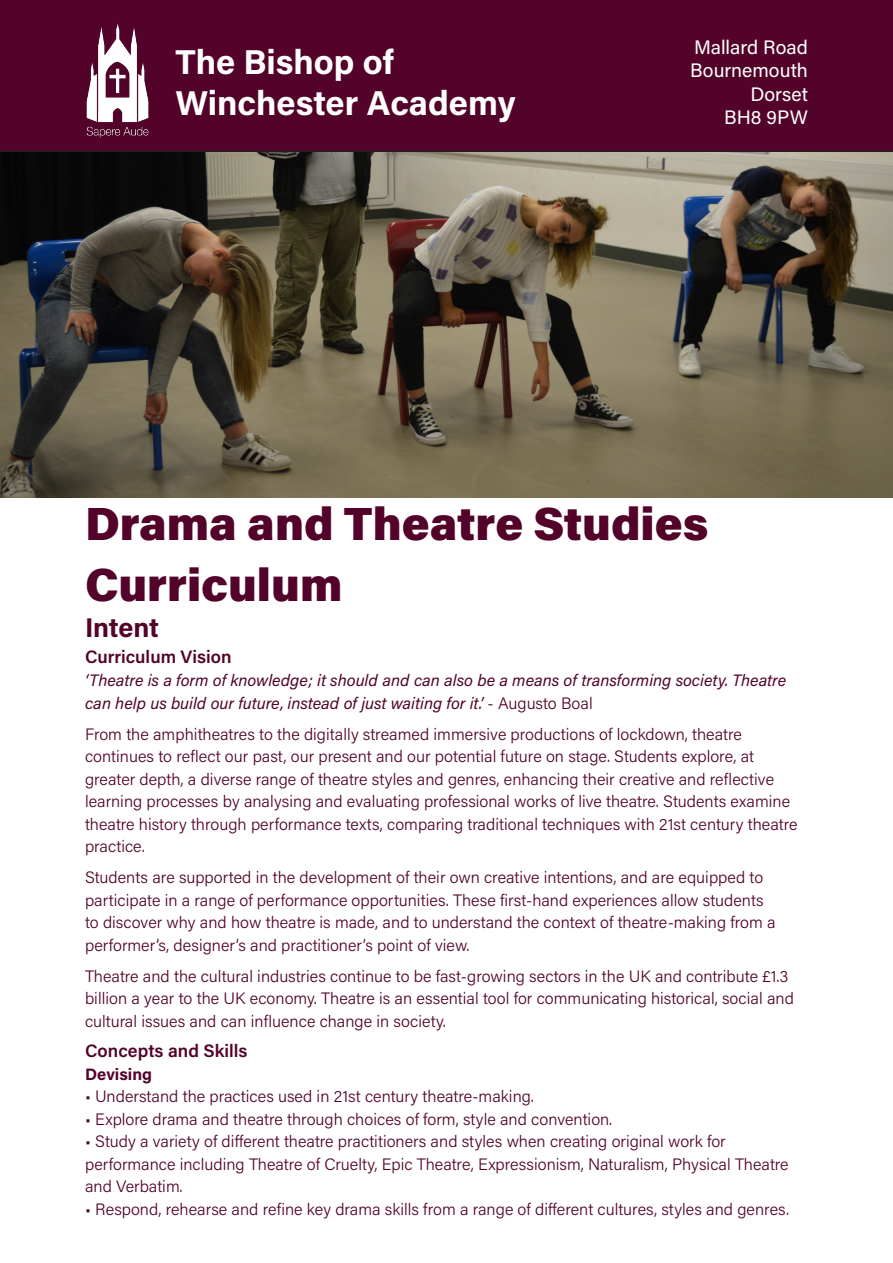
<style>
.page{position:relative;width:893px;height:1263px;background:#fff}
.page>*{position:absolute;margin:0;border:0;box-sizing:border-box;transform-origin:0 0}
.t1{font:46.5px/61.2px "Acumin Variable Concept";letter-spacing:.09em;color:#530329}
.t2{font:34.5px "Acumin Variable Concept";letter-spacing:.05em;color:#fff}
.t3{font:27px "Acumin Variable Concept";letter-spacing:.05em;color:#530329}
.t4{font:19.5px "Acumin Variable Concept";letter-spacing:.02em;color:#fff}
.t5{font:18px "Acumin Variable Concept";letter-spacing:.04em;color:#530329}
.t6{font:16.5px/22.5px "Acumin Variable Concept";letter-spacing:.01em;color:#530329}
.t7{font:16.5px "Acumin Variable Concept";letter-spacing:.06em;color:#530329}
</style>
<div class="page">
<div style="left:0;top:0;width:893px;height:152px;background:#530329"></div>
<img style="left:60px;top:21px;width:115px;height:122px">
<img style="left:0;top:152px;width:893px;height:346px">
<p class="t2" style="left:175px;top:38px;width:218px">The Bishop of</p>
<p class="t2" style="left:175px;top:80px;width:340px">Winchester Academy</p>
<p class="t4" style="left:694px;top:34px;width:115px">Mallard Road</p>
<p class="t4" style="left:690px;top:57px;width:119px">Bournemouth</p>
<p class="t4" style="left:750px;top:81px;width:58px">Dorset</p>
<p class="t4" style="left:724px;top:104px;width:85px">BH8 9PW</p>
<p class="t1" style="left:85px;top:492px;width:620px">Drama and Theatre Studies<br>Curriculum</p>
<p class="t3" style="left:85px;top:609px;width:73px">Intent</p>
<p class="t5" style="left:85px;top:645px;width:147px">Curriculum Vision</p>
<p class="t6" style="left:85px;top:668px;width:703px">‘Theatre is a form of knowledge; it should and can also be a means of transforming society. Theatre can help us build our future, instead of just waiting for it.’ - Augusto Boal</p>
<p class="t6" style="left:85px;top:722px;width:714px">From the amphitheatres to the digitally streamed immersive productions of lockdown, theatre continues to reflect our past, our present and our potential future on stage. Students explore, at greater depth, a diverse range of theatre styles and genres, enhancing their creative and reflective learning processes by analysing and evaluating professional works of live theatre. Students examine theatre history through performance texts, comparing traditional techniques with 21st century theatre practice.</p>
<p class="t6" style="left:85px;top:865px;width:692px">Students are supported in the development of their own creative intentions, and are equipped to participate in a range of performance opportunities. These first-hand experiences allow students to discover why and how theatre is made, and to understand the context of theatre-making from a performer’s, designer’s and practitioner’s point of view.</p>
<p class="t6" style="left:85px;top:964px;width:710px">Theatre and the cultural industries continue to be fast-growing sectors in the UK and contribute £1.3 billion a year to the UK economy. Theatre is an essential tool for communicating historical, social and cultural issues and can influence change in society.</p>
<p class="t5" style="left:85px;top:1039px;width:163px">Concepts and Skills</p>
<p class="t7" style="left:85px;top:1063px;width:68px">Devising</p>
<p class="t6" style="left:85px;top:1085px;width:450px">• Understand the practices used in 21st century theatre-making.</p>
<p class="t6" style="left:85px;top:1107px;width:528px">• Explore drama and theatre through choices of form, style and convention.</p>
<p class="t6" style="left:85px;top:1130px;width:705px">• Study a variety of different theatre practitioners and styles when creating original work for performance including Theatre of Cruelty, Epic Theatre, Expressionism, Naturalism, Physical Theatre and Verbatim.</p>
<p class="t6" style="left:85px;top:1197px;width:705px">• Respond, rehearse and refine key drama skills from a range of different cultures, styles and genres.</p>
</div>
